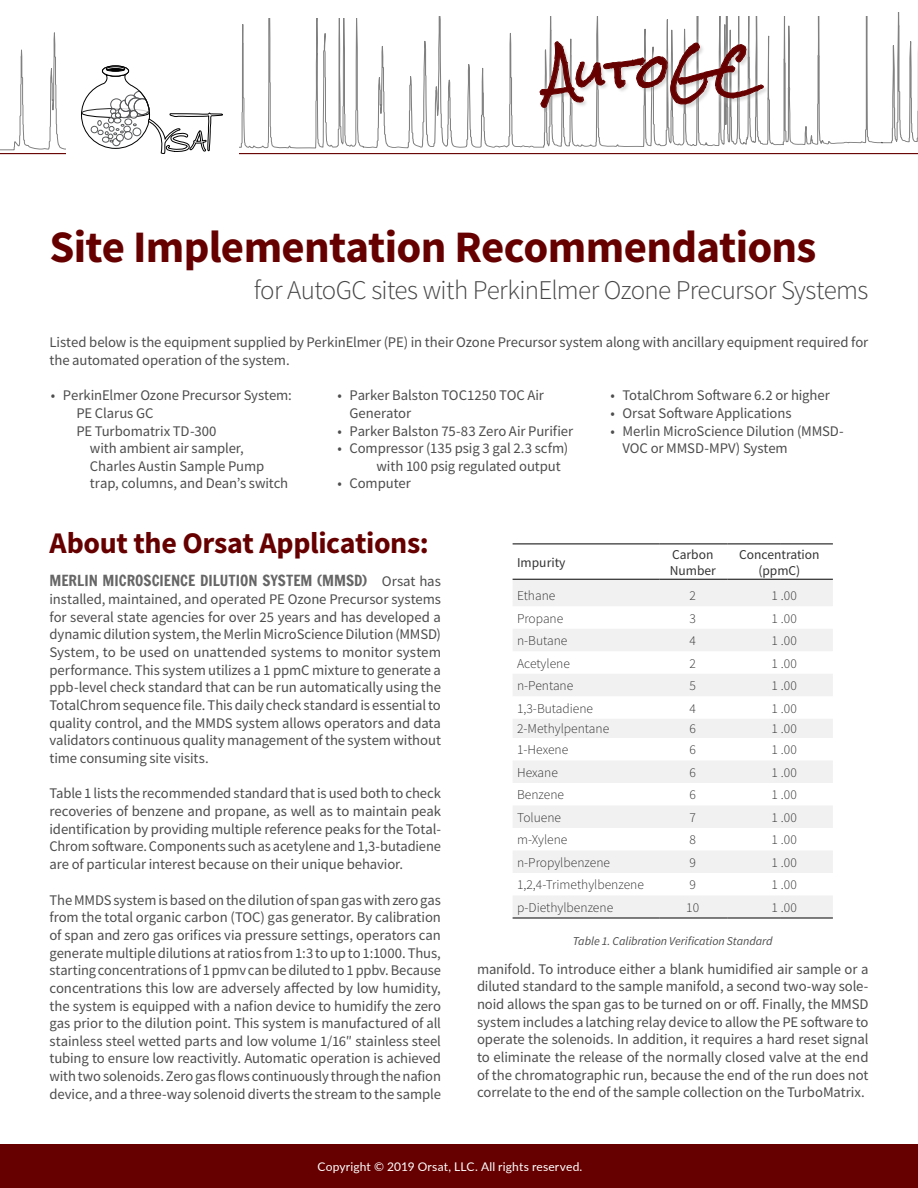
<style>
.page{position:relative;width:918px;height:1188px;background:#fff}
.page>*{position:absolute;margin:0;border:0;box-sizing:border-box;transform-origin:0 0}
.t1{font:46.05px "Rock Salt";color:#600}
.t2{font:700 45px "Source Sans Pro";letter-spacing:-.015em;color:#600}
.t3{font:700 30px "Source Sans Pro";letter-spacing:-.01em;color:#600}
.t4{font:300 27px "Source Sans Pro";letter-spacing:-.025em;color:#464646}
.t5{font:15px "Francois One";color:#666}
.t6{font:14.7px/17.7px "Source Sans Pro";letter-spacing:-.005em;color:#4d4d4d;text-align:justify}
.t7{font:300 13.5px "Source Sans Pro";color:#333}
.t8{font:13.5px/16.2px "Source Sans Pro";color:#333}
.t9{font:12px "Lato";letter-spacing:.015em;color:#fff}
.t10{font:italic 12px "Source Sans Pro";letter-spacing:-.005em;color:#4d4d4d}
.s1{font-family:"Source Sans Pro";font-size:14.7px;color:#4d4d4d}
</style>
<div class="page">
<div style="left:0;top:1144px;width:918px;height:44px;background:#600"></div>
<svg style="left:363px;top:17px;width:519px;height:132px"></svg>
<svg style="left:0;top:18px;width:363px;height:133px"></svg>
<hr style="left:0;top:153px;width:918px;height:1px;background:#600">
<div style="left:66px;top:14px;width:172px;height:149px;background:#fff"></div>
<svg style="left:81px;top:65px;width:142px;height:89px"></svg>
<div style="left:531px;top:33px;width:242px;height:85px;background:#fff"></div>
<img style="left:539px;top:39px;width:229px;height:78px">
<svg style="left:540px;top:42px;width:223px;height:65px"></svg>
<svg style="left:882px;top:12px;width:36px;height:132px"></svg>
<svg style="left:513px;top:580px;width:320px;height:338px;fill:#f1f1f2"></svg>
<hr style="left:513px;top:544px;width:147px;height:1px;background:#000">
<hr style="left:660px;top:544px;width:67px;height:1px;background:#000">
<hr style="left:727px;top:544px;width:54px;height:1px;background:#000">
<hr style="left:781px;top:544px;width:52px;height:1px;background:#000">
<hr style="left:513px;top:579px;width:147px;height:1px;background:#000">
<hr style="left:660px;top:579px;width:67px;height:1px;background:#000">
<hr style="left:727px;top:579px;width:54px;height:1px;background:#000">
<hr style="left:781px;top:579px;width:52px;height:1px;background:#000">
<hr style="left:513px;top:918px;width:147px;height:1px;background:#000">
<hr style="left:660px;top:918px;width:67px;height:1px;background:#000">
<hr style="left:727px;top:918px;width:54px;height:1px;background:#000">
<hr style="left:781px;top:918px;width:52px;height:1px;background:#000">
<h1 class="t1" style="left:547px;top:46px;width:211px">AutoGC</h1>
<h2 class="t2" style="left:50px;top:217px;width:769px">Site Implementation Recommendations</h2>
<h3 class="t4" style="left:254px;top:274px;width:616px">for AutoGC sites with PerkinElmer Ozone Precursor Systems</h3>
<p class="t6" style="left:50px;top:333px;width:820px">Listed below is the equipment supplied by PerkinElmer (PE) in their Ozone Precursor system along with ancillary equipment required for the automated operation of the system.</p>
<p class="t6" style="left:51px;top:386px;width:242px">• PerkinElmer Ozone Precursor System:</p>
<p class="t6" style="left:76px;top:404px;width:78px">PE Clarus GC</p>
<p class="t6" style="left:76px;top:422px;width:141px">PE Turbomatrix TD-300</p>
<p class="t6" style="left:90px;top:439px;width:155px">with ambient air sampler,</p>
<p class="t6" style="left:90px;top:457px;width:176px">Charles Austin Sample Pump</p>
<p class="t6" style="left:90px;top:475px;width:200px">trap, columns, and Dean’s switch</p>
<p class="t6" style="left:610px;top:386px;width:221px">• TotalChrom Software 6.2 or higher</p>
<p class="t6" style="left:610px;top:404px;width:183px">• Orsat Software Applications</p>
<p class="t6" style="left:622px;top:422px;width:223px;text-indent:-12px">• Merlin MicroScience Dilution (MMSD-<br>VOC or MMSD-MPV) System</p>
<p class="t6" style="left:349px;top:386px;width:196px;text-indent:-12px">• Parker Balston TOC1250 TOC Air<br>Generator</p>
<p class="t6" style="left:337px;top:422px;width:237px">• Parker Balston 75-83 Zero Air Purifier</p>
<p class="t6" style="left:377px;top:439px;width:193px;text-indent:-39px">• Compressor (135 psig 3 gal 2.3 scfm) with 100 psig regulated output</p>
<p class="t6" style="left:338px;top:475px;width:75px">• Computer</p>
<h3 class="t3" style="left:50px;top:523px;width:381px">About the Orsat Applications:</h3>
<p class="t5" style="left:50px;top:570px;width:393px">MERLIN MICROSCIENCE DILUTION SYSTEM (MMSD) <span class="s1">Orsat has</span></p>
<p class="t6" style="left:50px;top:590px;width:393px">installed, maintained, and operated PE Ozone Precursor systems for several state agencies for over 25 years and has developed a dynamic dilution system, the Merlin MicroScience Dilution (MMSD)<br>System, to be used on unattended systems to monitor system performance. This system utilizes a 1 ppmC mixture to generate a ppb-level check standard that can be run automatically using the TotalChrom sequence file. This daily check standard is essential to quality control, and the MMDS system allows operators and data validators continuous quality management of the system without time consuming site visits.</p>
<p class="t6" style="left:50px;top:785px;width:393px">Table 1 lists the recommended standard that is used both to check recoveries of benzene and propane, as well as to maintain peak identification by providing multiple reference peaks for the Total-Chrom software. Components such as acetylene and 1,3-butadiene are of particular interest because on their unique behavior.</p>
<p class="t6" style="left:50px;top:891px;width:393px">The MMDS system is based on the dilution of span gas with zero gas from the total organic carbon (TOC) gas generator. By calibration of span and zero gas orifices via pressure settings, operators can generate multiple dilutions at ratios from 1:3 to up to 1:1000. Thus, starting concentrations of 1 ppmv can be diluted to 1 ppbv. Because concentrations this low are adversely affected by low humidity, the system is equipped with a nafion device to humidify the zero gas prior to the dilution point. This system is manufactured of all stainless steel wetted parts and low volume 1/16″ stainless steel tubing to ensure low reactivitly. Automatic operation is achieved with two solenoids. Zero gas flows continuously through the nafion device, and a three-way solenoid diverts the stream to the sample</p>
<p class="t8" style="left:517px;top:554px;width:50px">Impurity</p>
<p class="t8" style="left:670px;top:546px;width:48px">Carbon<br>Number</p>
<p class="t8" style="left:739px;top:546px;width:82px;text-align:center">Concentration (ppmC)</p>
<p class="t7" style="left:517px;top:587px;width:40px">Ethane</p>
<p class="t7" style="left:690px;top:587px;width:8px">2</p>
<p class="t7" style="left:771px;top:587px;width:27px">1 .00</p>
<p class="t7" style="left:517px;top:610px;width:48px">Propane</p>
<p class="t7" style="left:690px;top:610px;width:8px">3</p>
<p class="t7" style="left:771px;top:610px;width:27px">1 .00</p>
<p class="t7" style="left:517px;top:632px;width:52px">n-Butane</p>
<p class="t7" style="left:690px;top:632px;width:8px">4</p>
<p class="t7" style="left:771px;top:632px;width:27px">1 .00</p>
<p class="t7" style="left:517px;top:655px;width:54px">Acetylene</p>
<p class="t7" style="left:690px;top:655px;width:8px">2</p>
<p class="t7" style="left:771px;top:655px;width:27px">1 .00</p>
<p class="t7" style="left:517px;top:677px;width:58px">n-Pentane</p>
<p class="t7" style="left:690px;top:677px;width:8px">5</p>
<p class="t7" style="left:771px;top:677px;width:27px">1 .00</p>
<p class="t7" style="left:517px;top:700px;width:78px">1,3-Butadiene</p>
<p class="t7" style="left:690px;top:700px;width:8px">4</p>
<p class="t7" style="left:771px;top:700px;width:27px">1 .00</p>
<p class="t7" style="left:517px;top:721px;width:94px">2-Methylpentane</p>
<p class="t7" style="left:690px;top:721px;width:8px">6</p>
<p class="t7" style="left:771px;top:721px;width:27px">1 .00</p>
<p class="t7" style="left:517px;top:742px;width:53px">1-Hexene</p>
<p class="t7" style="left:690px;top:742px;width:8px">6</p>
<p class="t7" style="left:771px;top:742px;width:27px">1 .00</p>
<p class="t7" style="left:517px;top:764px;width:42px">Hexane</p>
<p class="t7" style="left:690px;top:764px;width:8px">6</p>
<p class="t7" style="left:771px;top:764px;width:27px">1 .00</p>
<p class="t7" style="left:517px;top:787px;width:49px">Benzene</p>
<p class="t7" style="left:690px;top:787px;width:8px">6</p>
<p class="t7" style="left:771px;top:787px;width:27px">1 .00</p>
<p class="t7" style="left:517px;top:809px;width:46px">Toluene</p>
<p class="t7" style="left:690px;top:809px;width:8px">7</p>
<p class="t7" style="left:771px;top:809px;width:27px">1 .00</p>
<p class="t7" style="left:517px;top:832px;width:52px">m-Xylene</p>
<p class="t7" style="left:690px;top:832px;width:8px">8</p>
<p class="t7" style="left:771px;top:832px;width:27px">1 .00</p>
<p class="t7" style="left:517px;top:854px;width:94px">n-Propylbenzene</p>
<p class="t7" style="left:690px;top:854px;width:8px">9</p>
<p class="t7" style="left:771px;top:854px;width:27px">1 .00</p>
<p class="t7" style="left:517px;top:877px;width:128px">1,2,4-Trimethylbenzene</p>
<p class="t7" style="left:690px;top:877px;width:8px">9</p>
<p class="t7" style="left:771px;top:877px;width:27px">1 .00</p>
<p class="t7" style="left:517px;top:899px;width:98px">p-Diethylbenzene</p>
<p class="t7" style="left:686px;top:899px;width:14px">10</p>
<p class="t7" style="left:771px;top:899px;width:27px">1 .00</p>
<p class="t10" style="left:573px;top:933px;width:201px">Table 1. Calibration Verification Standard</p>
<p class="t6" style="left:477px;top:960px;width:393px">manifold. To introduce either a blank humidified air sample or a diluted standard to the sample manifold, a second two-way sole&shy;noid allows the span gas to be turned on or off. Finally, the MMSD system includes a latching relay device to allow the PE software to operate the solenoids. In addition, it requires a hard reset signal to eliminate the release of the normally closed valve at the end of the chromatographic run, because the end of the run does not correlate to the end of the sample collection on the TurboMatrix.</p>
<p class="t9" style="left:318px;top:1158px;width:266px">Copyright © 2019 Orsat, LLC. All rights reserved.</p>
</div>
